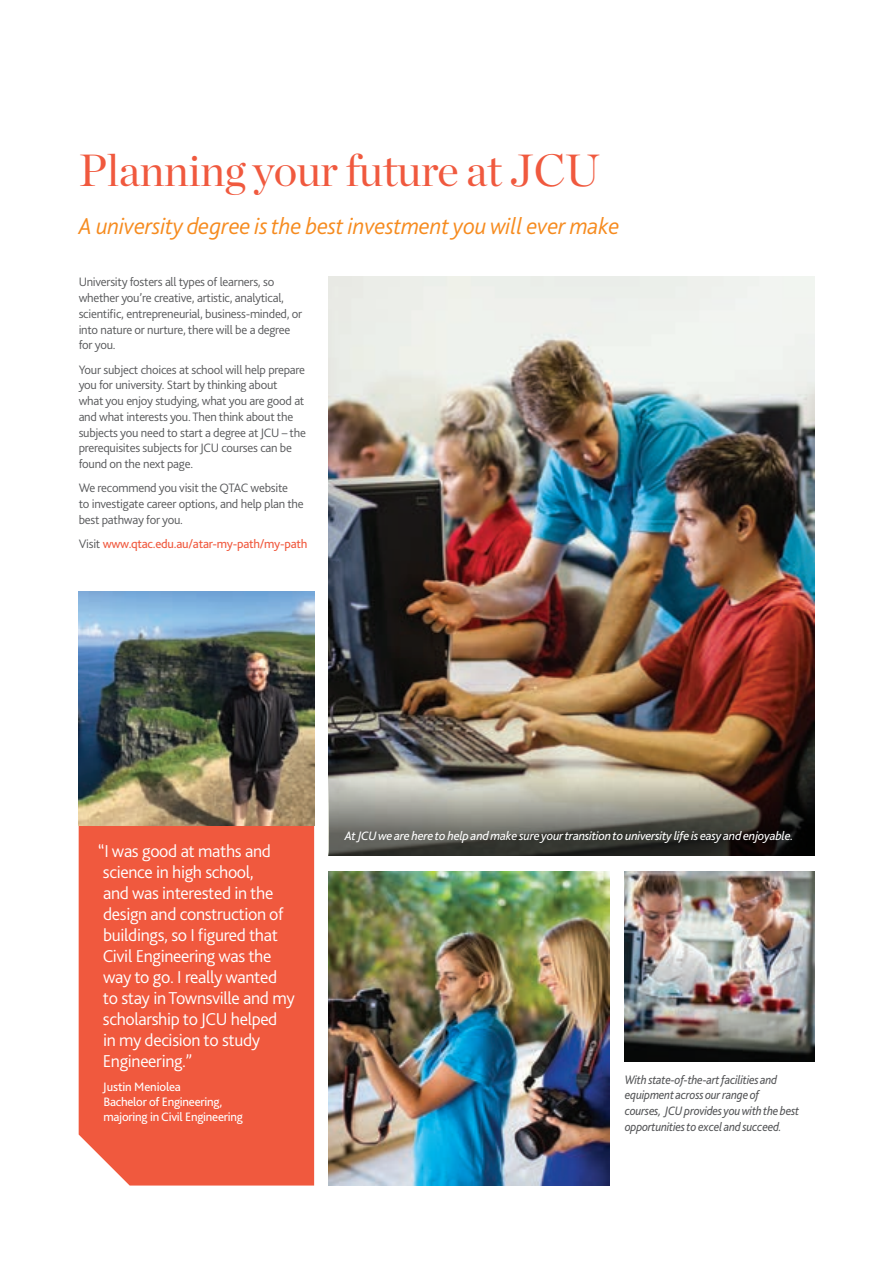
<style>
.page{position:relative;width:893px;height:1263px;background:#fff}
.page>*{position:absolute;margin:0;border:0;box-sizing:border-box;transform-origin:0 0}
.Page_heading_-_BLUE{font:45px "Chronicle Display";letter-spacing:-.01em;color:#f0593e}
.Page_sub-heading_-_B{font:italic 300 24px "Bliss 2";letter-spacing:-.01em;color:#f68b1f}
.Profile_-_Quote{font:300 18px/21px "Bliss 2";letter-spacing:-.02em;color:#fff}
.Body_copy{font:300 12.75px/15.8px "Bliss 2";letter-spacing:-.02em;color:#57585a}
.Bodycopy_sub-heading{font:italic 12.75px/15.8px "Bliss 2";letter-spacing:-.02em;color:#57585a;scale:.93 1}
.t1{font:italic 12.75px "Bliss 2";letter-spacing:-.02em;color:#fff}
.Profile_-_Bachelor_o{font:12.75px "Bliss 2";letter-spacing:-.02em;color:#fff}
.Body_copy-2{font:12.75px "Bliss 2";letter-spacing:-.02em;color:#f0593e}
.Profile_-_Name{font:12.75px "Bliss 2";letter-spacing:-.01em;color:#fff}
.s1{font-weight:300;color:#57585a}
</style>
<div class="page">
<img style="left:624px;top:872px;width:190px;height:190px">
<div style="left:79px;top:825px;width:235px;height:360px;background:#f0593e"></div>
<img style="left:329px;top:277px;width:485px;height:354px">
<img style="left:329px;top:631px;width:485px;height:225px">
<img style="left:329px;top:872px;width:280px;height:313px">
<img style="left:79px;top:591px;width:235px;height:234px">
<p class="Page_heading_-_BLUE" style="left:79px;top:135px;width:523px">Planning your future at JCU</p>
<p class="Page_sub-heading_-_B" style="left:79px;top:211px;width:543px">A university degree is the best investment you will ever make</p>
<p class="Body_copy" style="left:79px;top:274px;width:225px">University fosters all types of learners, so whether you’re creative, artistic, analytical, scientific, entrepreneurial, business-minded, or into nature or nurture, there will be a degree for you.</p>
<p class="Body_copy" style="left:79px;top:361px;width:229px">Your subject choices at school will help prepare you for university. Start by thinking about<br>what you enjoy studying, what you are good at and what interests you. Then think about the subjects you need to start a degree at JCU – the prerequisites subjects for JCU courses can be found on the next page.</p>
<p class="Body_copy" style="left:79px;top:480px;width:227px">We recommend you visit the QTAC website<br>to investigate career options, and help plan the best pathway for you.</p>
<p class="Body_copy-2" style="left:79px;top:536px;width:230px"><span class="s1">Visit</span> www.qtac.edu.au/atar-my-path/my-path</p>
<p class="Profile_-_Quote" style="left:98px;top:840px;width:198px">“I was good at maths and science in high school,<br>and was interested in the design and construction of buildings, so I figured that<br>Civil Engineering was the way to go. I really wanted<br>to stay in Townsville and my scholarship to JCU helped<br>in my decision to study<br>Engineering.”</p>
<p class="Profile_-_Name" style="left:103px;top:1079px;width:80px">Justin Meniolea</p>
<p class="Profile_-_Bachelor_o" style="left:103px;top:1094px;width:120px">Bachelor of Engineering,</p>
<p class="Profile_-_Bachelor_o" style="left:103px;top:1109px;width:141px">majoring in Civil Engineering</p>
<p class="t1" style="left:345px;top:828px;width:450px">At JCU we are here to help and make sure your transition to university life is easy and enjoyable.</p>
<p class="Bodycopy_sub-heading" style="left:625px;top:1071px;width:189px">With state-of-the-art facilities and equipment across our range of<br>courses, JCU provides you with the best opportunities to excel and succeed.</p>
</div>
